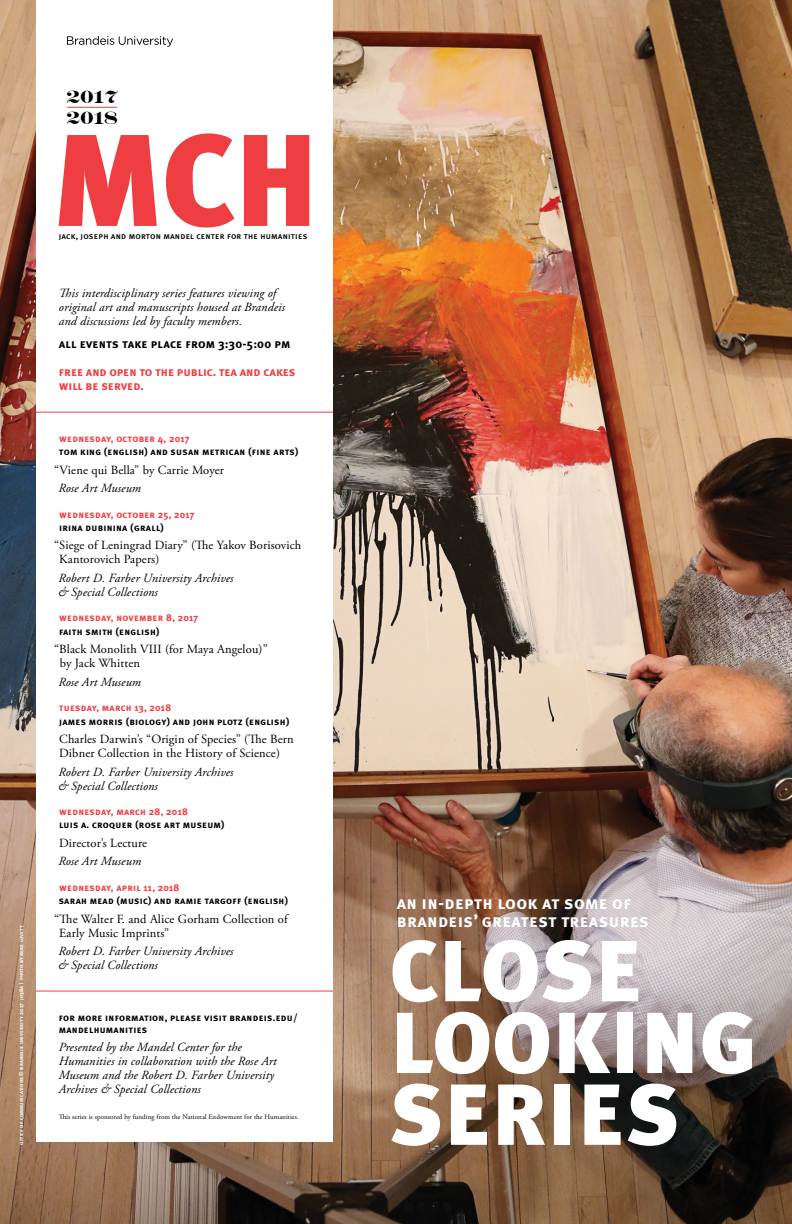
<style>
.page{position:relative;width:792px;height:1224px;background:#fff}
.page>*{position:absolute;margin:0;border:0;box-sizing:border-box;transform-origin:0 0}
.t1{font:900 86.5px/71.8px "Meta Plus";letter-spacing:.01em;color:#fff}
.t2{font:18px/18px "Meta Plus Bold Caps";letter-spacing:.015em;color:#fff}
.t3{font:700 18px/21.6px "Engravers";letter-spacing:-.035em;color:#000}
.t4{font:italic 12.5px/14px "Adobe Garamond Pro";letter-spacing:.01em;color:#000}
.t5{font:12.5px/14px "Adobe Garamond Pro";letter-spacing:.01em;color:#000}
.t6{font:12.5px/27.5px "Meta Plus Bold Caps";letter-spacing:-.005em;color:#ef3e42}
.t7{font:10px/13.3px "Meta Plus Bold Caps";letter-spacing:.025em;color:#000}
.t8{font:9px "Meta Plus Medium Caps";letter-spacing:.02em;color:#000}
.t9{font:7px "Adobe Garamond Pro";letter-spacing:.01em;color:#000}
.t10{font:5.5px "Meta Plus Bold Caps";letter-spacing:.025em;color:#fff}
.s1{font-family:"Meta Plus";font-weight:700}
.s2{color:#000}
.s3{font-family:"Meta Plus";font-weight:700;color:#000}
.s4{color:#ef3e42}
.s5{font-family:"Meta Plus";font-weight:700;color:#ef3e42}
</style>
<div class="page">
<img style="left:0;top:0;width:792px;height:1224px">
<div style="left:36px;top:0;width:297px;height:1141px;background:#fff"></div>
<hr style="left:67px;top:107px;width:50px;height:1px;background:#ef3e42">
<svg style="left:59px;top:133px;width:250px;height:95px"></svg>
<svg style="left:67px;top:36px;width:106px;height:11px"></svg>
<hr style="left:36px;top:412px;width:297px;height:1px;background:#ef3e42">
<hr style="left:36px;top:991px;width:297px;height:1px;background:#ef3e42">
<h2 class="t3" style="left:67px;top:86px;width:53px">2017<br>2018</h2>
<p class="t10" style="left:18px;top:1145px;width:221px;rotate:-90deg">office of communications © brandeis university <span class="s1">2017</span> j<span class="s1">038</span>a | photo by mike lovett</p>
<p class="t8" style="left:59px;top:231px;width:250px">jack, joseph and morton mandel center for the humanities</p>
<p class="t4" style="left:59px;top:286px;width:228px">This interdisciplinary series features viewing of original art and manuscripts housed at Brandeis and discussions led by faculty members.</p>
<p class="t6" style="left:59px;top:330px;width:238px"><span class="s2">all events take place from</span> <span class="s3">3:30-5:00</span> <span class="s2">pm </span>free and open to the public. tea and cakes</p>
<p class="t6" style="left:59px;top:371px;width:86px">will be served.</p>
<p class="t7" style="left:59px;top:432px;width:241px"><span class="s4">wednesday, october</span> <span class="s5">4, 2017<br></span>tom king (english) and susan metrican (fine arts)</p>
<p class="t5" style="left:54px;top:463px;width:171px">“Viene qui Bella” by Carrie Moyer</p>
<p class="t4" style="left:58px;top:482px;width:84px">Rose Art Museum</p>
<p class="t7" style="left:59px;top:507px;width:137px"><span class="s4">wednesday, october</span> <span class="s5">25, 2017 </span>irina dubinina (grall)</p>
<p class="t5" style="left:59px;top:539px;width:244px;text-indent:-5px">“Siege of Leningrad Diary” (The Yakov Borisovich<br>Kantorovich Papers)</p>
<p class="t4" style="left:58px;top:571px;width:177px">Robert D. Farber University Archives &amp; Special Collections</p>
<p class="t7" style="left:59px;top:611px;width:140px"><span class="s4">wednesday, november</span> <span class="s5">8, 2017 </span>faith smith (english)</p>
<p class="t5" style="left:60px;top:643px;width:209px;text-indent:-6px">“Black Monolith VIII (for Maya Angelou)” by Jack Whitten</p>
<p class="t4" style="left:58px;top:675px;width:84px">Rose Art Museum</p>
<p class="t7" style="left:59px;top:701px;width:232px"><span class="s4">tuesday, march</span> <span class="s5">13, 2018<br></span>james morris (biology) and john plotz (english)</p>
<p class="t5" style="left:59px;top:733px;width:236px">Charles Darwin’s “Origin of Species” (The Bern<br>Dibner Collection in the History of Science)</p>
<p class="t4" style="left:58px;top:765px;width:177px">Robert D. Farber University Archives &amp; Special Collections</p>
<p class="t7" style="left:59px;top:805px;width:167px"><span class="s4">wednesday, march</span> <span class="s5">28, 2018<br></span>luis a. croquer (rose art museum)</p>
<p class="t5" style="left:59px;top:836px;width:89px">Director’s Lecture</p>
<p class="t4" style="left:58px;top:855px;width:84px">Rose Art Museum</p>
<p class="t7" style="left:59px;top:881px;width:231px"><span class="s4">wednesday, april</span> <span class="s5">11, 2018<br></span>sarah mead (music) and ramie targoff (english)</p>
<p class="t5" style="left:59px;top:912px;width:230px;text-indent:-5px">“The Walter F. and Alice Gorham Collection of<br>Early Music Imprints”</p>
<p class="t4" style="left:58px;top:945px;width:177px">Robert D. Farber University Archives &amp; Special Collections</p>
<p class="t7" style="left:59px;top:1011px;width:241px;line-height:12px">for more information, please visit brandeis.edu/ mandelhumanities</p>
<p class="t4" style="left:59px;top:1041px;width:220px">Presented by the Mandel Center for the Humanities in collaboration with the Rose Art Museum and the Robert D. Farber University Archives &amp; Special Collections</p>
<p class="t9" style="left:59px;top:1113px;width:242px">This series is sponsored by funding from the National Endowment for the Humanities.</p>
<h2 class="t2" style="left:397px;top:894px;width:253px">an in-depth look at some of brandeis’ greatest treasures</h2>
<h1 class="t1" style="left:390px;top:935px;width:367px">CLOSE<br>LOOKING<br>SERIES</h1>
</div>
